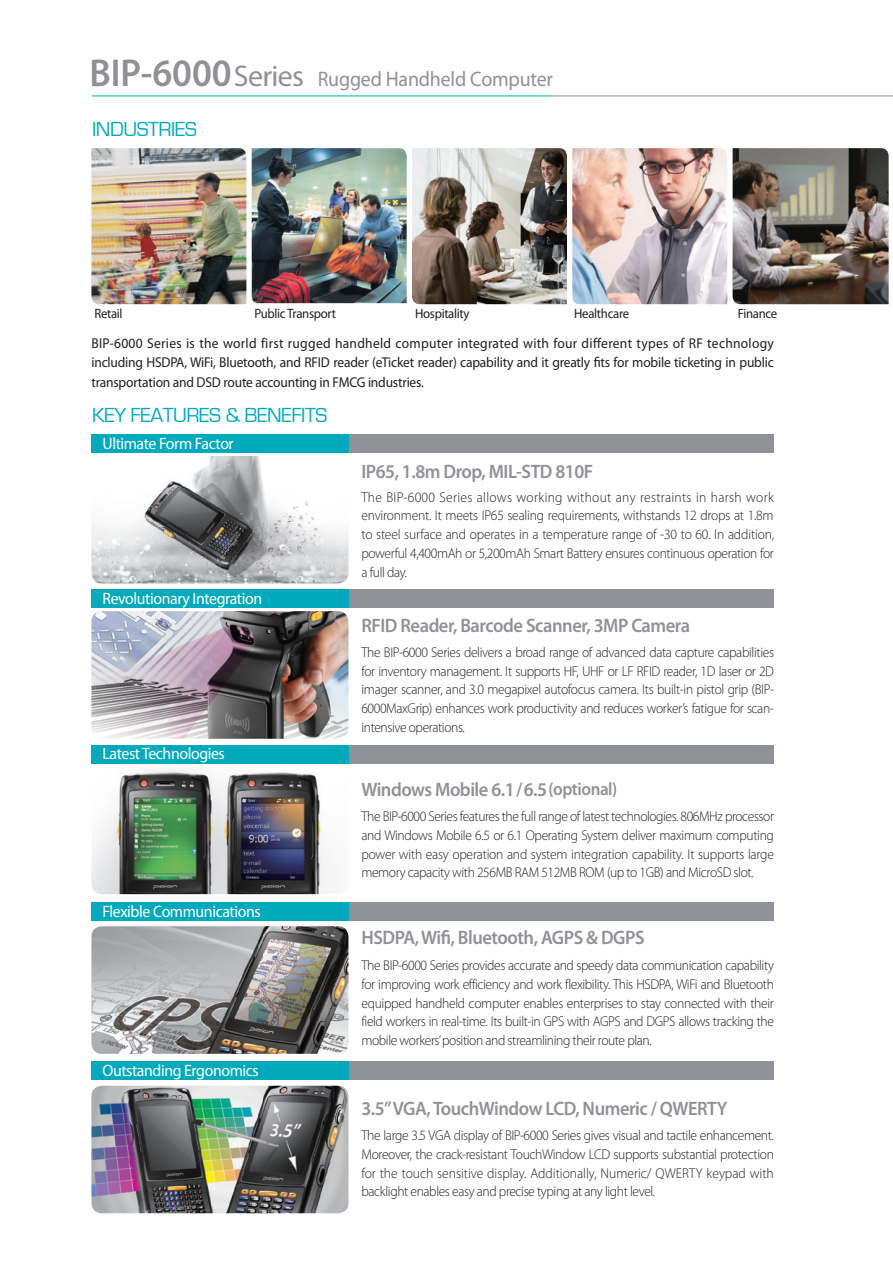
<style>
.page{position:relative;width:893px;height:1263px;background:#fff}
.page>*{position:absolute;margin:0;border:0;box-sizing:border-box;transform-origin:0 0}
.t1{font:600 39px "Myriad Pro";color:#8f9196;scale:.95 1}
.t2{font:21px "Eurostile";letter-spacing:-.02em;color:#00aabc}
.t3{font:21px "Myriad Pro";letter-spacing:-.01em;color:#8f9196;scale:.95 1}
.t4{font:600 19.5px "Myriad Pro";letter-spacing:-.025em;color:#8f9196;scale:.95 1}
.t5{font:16.5px "Myriad Pro";letter-spacing:-.025em;color:#fff;scale:.96 1}
.t6{font:300 14.25px/18.8px "Myriad Pro";letter-spacing:-.03em;color:#231f20;text-align:justify;scale:.95 1}
.t7{font:14.25px/19.5px "Myriad Pro";letter-spacing:-.015em;color:#231f20;text-align:justify;scale:.95 1}
.t8{font:13.5px "Myriad Pro";letter-spacing:-.025em;color:#231f20;scale:.95 1}
.s1{font-weight:400;font-size:30px}
.s2{font-size:18px}
</style>
<div class="page">
<hr style="left:553px;top:96px;width:340px;height:1px;background:#8f9196">
<hr style="left:92px;top:96px;width:461px;height:1px;background:#00aabc">
<img style="left:91px;top:926px;width:257px;height:128px">
<img style="left:91px;top:1086px;width:257px;height:127px">
<div style="left:91px;top:902px;width:257px;height:18px;background:#00aabc"></div>
<div style="left:91px;top:1061px;width:257px;height:19px;background:#00aabc"></div>
<div style="left:350px;top:902px;width:424px;height:18px;background:#8f9196"></div>
<div style="left:350px;top:1061px;width:424px;height:19px;background:#8f9196"></div>
<img style="left:91px;top:767px;width:240px;height:127px">
<div style="left:91px;top:745px;width:257px;height:18px;background:#00aabc"></div>
<div style="left:350px;top:745px;width:424px;height:18px;background:#8f9196"></div>
<img style="left:91px;top:611px;width:257px;height:128px">
<div style="left:91px;top:590px;width:257px;height:18px;background:#00aabc"></div>
<div style="left:350px;top:590px;width:424px;height:18px;background:#8f9196"></div>
<img style="left:91px;top:456px;width:257px;height:127px">
<div style="left:91px;top:434px;width:257px;height:18px;background:#00aabc"></div>
<div style="left:350px;top:434px;width:424px;height:18px;background:#8f9196"></div>
<img style="left:733px;top:148px;width:156px;height:156px">
<img style="left:412px;top:148px;width:155px;height:156px">
<img style="left:572px;top:148px;width:155px;height:156px">
<img style="left:91px;top:148px;width:155px;height:156px">
<img style="left:252px;top:148px;width:155px;height:155px">
<h1 class="t1" style="left:89px;top:48px;width:227px">BIP-6000<span class="s1">Series</span></h1>
<h2 class="t2" style="left:92px;top:118px;width:106px">INDUSTRIES</h2>
<h2 class="t3" style="left:318px;top:66px;width:249px">Rugged Handheld Computer</h2>
<p class="t8" style="left:94px;top:305px;width:31px">Retail</p>
<p class="t8" style="left:254px;top:305px;width:87px">Public Transport</p>
<p class="t8" style="left:415px;top:305px;width:59px">Hospitality</p>
<p class="t8" style="left:574px;top:305px;width:59px">Healthcare</p>
<p class="t8" style="left:738px;top:305px;width:43px">Finance</p>
<p class="t7" style="left:91px;top:333px;width:720px">BIP-6000 Series is the world first rugged handheld computer integrated with four different types of RF technology including HSDPA, WiFi, Bluetooth, and RFID reader (eTicket reader) capability and it greatly fits for mobile ticketing in public transportation and DSD route accounting in FMCG industries.</p>
<h2 class="t2" style="left:92px;top:404px;width:237px">KEY FEATURES &amp; BENEFITS</h2>
<p class="t5" style="left:102px;top:434px;width:138px">Ultimate Form Factor</p>
<p class="t5" style="left:102px;top:588px;width:168px">Revolutionary Integration</p>
<p class="t5" style="left:102px;top:744px;width:129px">Latest Technologies</p>
<p class="t5" style="left:102px;top:901px;width:166px">Flexible Communications</p>
<p class="t5" style="left:102px;top:1060px;width:164px">Outstanding Ergonomics</p>
<h3 class="t4" style="left:361px;top:459px;width:246px">IP65, 1.8m Drop, MIL-STD 810F</h3>
<p class="t6" style="left:361px;top:487px;width:436px">The BIP-6000 Series allows working without any restraints in harsh work environment. It meets IP65 sealing requirements, withstands 12 drops at 1.8m to steel surface and operates in a temperature range of -30 to 60. In addition, powerful 4,400mAh or 5,200mAh Smart Battery ensures continuous operation for a full day.</p>
<h3 class="t4" style="left:361px;top:613px;width:348px">RFID Reader, Barcode Scanner, 3MP Camera</h3>
<p class="t6" style="left:361px;top:643px;width:436px">The BIP-6000 Series delivers a broad range of advanced data capture capabilities for inventory management. It supports HF, UHF or LF RFID reader, 1D laser or 2D imager scanner, and 3.0 megapixel autofocus camera. Its built-in pistol grip (BIP-6000MaxGrip) enhances work productivity and reduces worker’s fatigue for scan&shy;intensive operations.</p>
<h3 class="t4" style="left:361px;top:777px;width:271px">Windows Mobile 6.1/6.5<span class="s2">(optional)</span></h3>
<p class="t6" style="left:361px;top:807px;width:436px">The BIP-6000 Series features the full range of latest technologies. 806MHz processor and Windows Mobile 6.5 or 6.1 Operating System deliver maximum computing power with easy operation and system integration capability. It supports large memory capacity with 256MB RAM 512MB ROM (up to 1GB) and MicroSD slot.</p>
<h3 class="t4" style="left:361px;top:925px;width:300px">HSDPA, Wifi, Bluetooth, AGPS &amp; DGPS</h3>
<p class="t6" style="left:361px;top:956px;width:436px">The BIP-6000 Series provides accurate and speedy data communication capability for improving work efficiency and work flexibility. This HSDPA, WiFi and Bluetooth equipped handheld computer enables enterprises to stay connected with their field workers in real-time. Its built-in GPS with AGPS and DGPS allows tracking the mobile workers’ position and streamlining their route plan.</p>
<h3 class="t4" style="left:361px;top:1096px;width:387px">3.5” VGA, TouchWindow LCD, Numeric / QWERTY</h3>
<p class="t6" style="left:361px;top:1126px;width:436px">The large 3.5 VGA display of BIP-6000 Series gives visual and tactile enhancement.<br>Moreover, the crack-resistant TouchWindow LCD supports substantial protection for the touch sensitive display. Additionally, Numeric/ QWERTY keypad with backlight enables easy and precise typing at any light level.</p>
</div>
